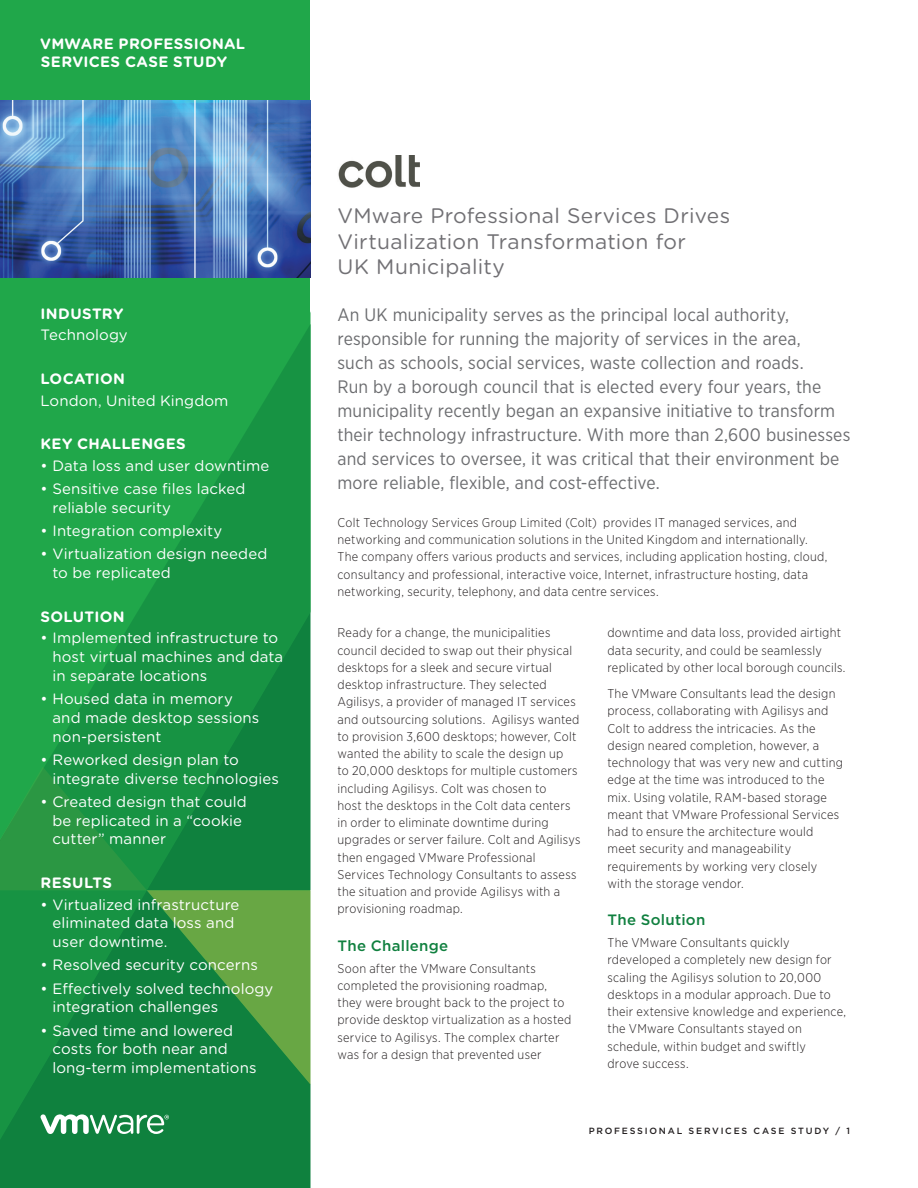
<style>
.page{position:relative;width:918px;height:1188px;background:#fff}
.page>*{position:absolute;margin:0;border:0;box-sizing:border-box;transform-origin:0 0}
.t1{font:21px/25.5px "Gotham Rounded";letter-spacing:.015em;color:#717074}
.t2{font:18px/24px "Gotham Narrow";letter-spacing:.005em;color:#6c6d70}
.t3{font:15px/18.8px "Gotham Rounded";letter-spacing:.005em;color:#fff}
.t4{font:700 15px/18px "Gotham Rounded";letter-spacing:.02em;color:#fff}
.t5{font:500 15px "Gotham";letter-spacing:.02em;color:#10803f}
.t6{font:300 12.75px/17.2px "Gotham Narrow";letter-spacing:.02em;color:#231f20}
.t7{font:500 9px "Gotham";letter-spacing:.2em;color:#231f20}
</style>
<div class="page">
<div style="left:0;top:0;width:310px;height:1160px;background:#20a74a"></div>
<svg style="left:0;top:277px;width:310px;height:911px"></svg>
<svg style="left:0;top:767px;width:310px;height:318px;background:#228f41"></svg>
<img style="left:0;top:100px;width:310px;height:177px">
<svg style="left:40px;top:1114px;width:129px;height:20px;background:#73b58e"></svg>
<img style="left:338px;top:156px;width:82px;height:32px">
<p class="t4" style="left:40px;top:35px;width:206px">VMWARE PROFESSIONAL<br>SERVICES CASE STUDY</p>
<p class="t4" style="left:40px;top:304px;width:84px">INDUSTRY</p>
<p class="t3" style="left:40px;top:325px;width:89px">Technology</p>
<p class="t4" style="left:40px;top:369px;width:86px">LOCATION</p>
<p class="t3" style="left:40px;top:390px;width:190px">London, United Kingdom</p>
<p class="t4" style="left:40px;top:434px;width:147px">KEY CHALLENGES</p>
<p class="t3" style="left:40px;top:456px;width:230px">• Data loss and user downtime</p>
<p class="t3" style="left:52px;top:479px;width:194px;text-indent:-12px">• Sensitive case files lacked reliable security</p>
<p class="t3" style="left:40px;top:521px;width:183px">• Integration complexity</p>
<p class="t3" style="left:52px;top:544px;width:216px;text-indent:-12px">• Virtualization design needed to be replicated</p>
<p class="t4" style="left:40px;top:607px;width:86px">SOLUTION</p>
<p class="t3" style="left:52px;top:628px;width:232px;text-indent:-12px">• Implemented infrastructure to host virtual machines and data in separate locations</p>
<p class="t3" style="left:52px;top:689px;width:208px;text-indent:-12px">• Housed data in memory and made desktop sessions non-persistent</p>
<p class="t3" style="left:52px;top:750px;width:228px;text-indent:-12px">• Reworked design plan to integrate diverse technologies</p>
<p class="t3" style="left:52px;top:792px;width:196px;text-indent:-12px">• Created design that could be replicated in a “cookie cutter” manner</p>
<p class="t4" style="left:40px;top:873px;width:73px">RESULTS</p>
<p class="t3" style="left:52px;top:894px;width:188px;text-indent:-12px">• Virtualized infrastructure eliminated data loss and user downtime.</p>
<p class="t3" style="left:40px;top:955px;width:219px">• Resolved security concerns</p>
<p class="t3" style="left:52px;top:978px;width:222px;text-indent:-12px">• Effectively solved technology integration challenges</p>
<p class="t3" style="left:52px;top:1020px;width:206px;text-indent:-12px">• Saved time and lowered costs for both near and long-term implementations</p>
<h1 class="t1" style="left:338px;top:202px;width:394px">VMware Professional Services Drives<br>Virtualization Transformation for<br>UK Municipality</h1>
<p class="t2" style="left:338px;top:302px;width:515px">An UK municipality serves as the principal local authority, responsible for running the majority of services in the area,<br>such as schools, social services, waste collection and roads.<br>Run by a borough council that is elected every four years, the municipality recently began an expansive initiative to transform their technology infrastructure. With more than 2,600 businesses and services to oversee, it was critical that their environment be more reliable, flexible, and cost-effective.</p>
<p class="t6" style="left:338px;top:513px;width:492px">Colt Technology Services Group Limited (Colt) provides IT managed services, and networking and communication solutions in the United Kingdom and internationally.<br>The company offers various products and services, including application hosting, cloud, consultancy and professional, interactive voice, Internet, infrastructure hosting, data networking, security, telephony, and data centre services.</p>
<p class="t6" style="left:338px;top:624px;width:245px">Ready for a change, the municipalities council decided to swap out their physical desktops for a sleek and secure virtual desktop infrastructure. They selected Agilisys, a provider of managed IT services and outsourcing solutions. Agilisys wanted to provision 3,600 desktops; however, Colt wanted the ability to scale the design up<br>to 20,000 desktops for multiple customers including Agilisys. Colt was chosen to<br>host the desktops in the Colt data centers in order to eliminate downtime during upgrades or server failure. Colt and Agilisys then engaged VMware Professional Services Technology Consultants to assess the situation and provide Agilisys with a provisioning roadmap.</p>
<p class="t5" style="left:338px;top:936px;width:112px">The Challenge</p>
<p class="t6" style="left:338px;top:959px;width:235px">Soon after the VMware Consultants completed the provisioning roadmap, they were brought back to the project to provide desktop virtualization as a hosted service to Agilisys. The complex charter was for a design that prevented user</p>
<p class="t6" style="left:607px;top:624px;width:240px">downtime and data loss, provided airtight data security, and could be seamlessly replicated by other local borough councils.</p>
<p class="t6" style="left:607px;top:685px;width:237px">The VMware Consultants lead the design process, collaborating with Agilisys and Colt to address the intricacies. As the design neared completion, however, a technology that was very new and cutting edge at the time was introduced to the mix. Using volatile, RAM-based storage meant that VMware Professional Services had to ensure the architecture would meet security and manageability requirements by working very closely with the storage vendor.</p>
<p class="t5" style="left:608px;top:910px;width:99px">The Solution</p>
<p class="t6" style="left:608px;top:934px;width:240px">The VMware Consultants quickly rdeveloped a completely new design for scaling the Agilisys solution to 20,000 desktops in a modular approach. Due to their extensive knowledge and experience, the VMware Consultants stayed on schedule, within budget and swiftly<br>drove success.</p>
<p class="t7" style="left:589px;top:1125px;width:263px">PROFESSIONAL SERVICES CASE STUDY / 1</p>
</div>
